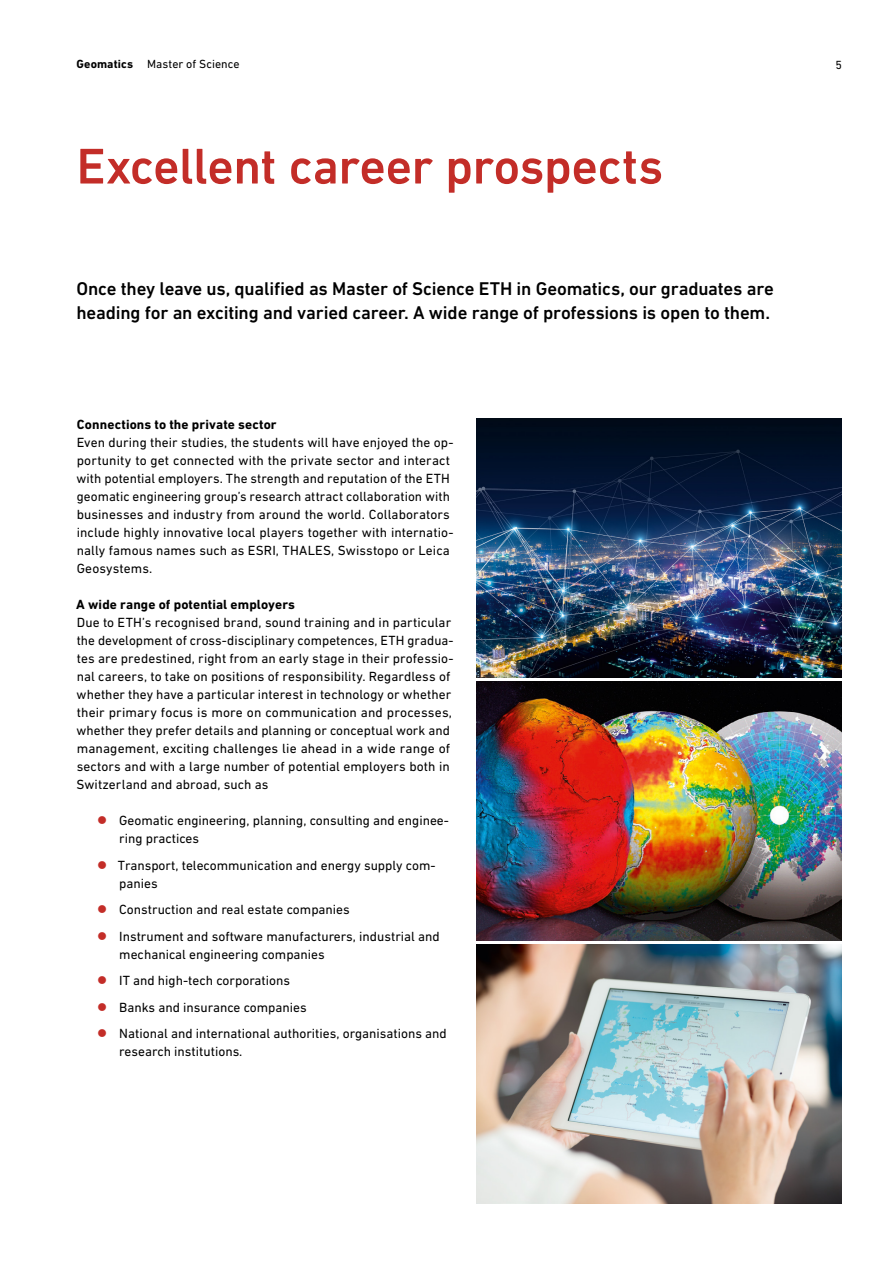
<style>
.page{position:relative;width:893px;height:1263px;background:#fff}
.page>*{position:absolute;margin:0;border:0;box-sizing:border-box;transform-origin:0 0}
.Headline_A4-L__DIN_N{font:500 51px "DIN Next W1 G";letter-spacing:-.01em;color:#c32d28}
.Intro_A4-M__DIN_Next{font:500 18.75px/24px "DIN Next W1 G";letter-spacing:-.01em;color:#000}
.Lauftext_Standard__B{font:13.5px/18px "DIN Next W1 G";letter-spacing:.005em;color:#000}
.Untertitel{font:700 13.5px "DIN Next W1 G";letter-spacing:.01em;color:#000}
.t1{font:12px "DIN Next W1 G";letter-spacing:.005em;color:#000}
.s1{font-weight:700}
</style>
<div class="page">
<img style="left:477px;top:419px;width:365px;height:259px">
<img style="left:477px;top:682px;width:365px;height:259px">
<img style="left:477px;top:944px;width:365px;height:259px">
<p class="t1" style="left:77px;top:57px;width:165px"><span class="s1">Geomatics</span> Master of Science</p>
<p class="t1" style="left:835px;top:58px;width:8px">5</p>
<p class="Headline_A4-L__DIN_N" style="left:77px;top:137px;width:588px">Excellent career prospects</p>
<p class="Intro_A4-M__DIN_Next" style="left:77px;top:276px;width:699px">Once they leave us, qualified as Master of Science ETH in Geomatics, our graduates are heading for an exciting and varied career. A wide range of professions is open to them.</p>
<p class="Untertitel" style="left:77px;top:417px;width:201px">Connections to the private sector</p>
<p class="Lauftext_Standard__B" style="left:77px;top:433px;width:379px">Even during their studies, the students will have enjoyed the op&shy;portunity to get connected with the private sector and interact with potential employers. The strength and reputation of the ETH geomatic engineering group’s research attract collaboration with businesses and industry from around the world. Collaborators include highly innovative local players together with internatio&shy;nally famous names such as ESRI, THALES, Swisstopo or Leica Geosystems.</p>
<p class="Untertitel" style="left:76px;top:597px;width:220px">A wide range of potential employers</p>
<p class="Lauftext_Standard__B" style="left:76px;top:613px;width:379px">Due to ETH’s recognised brand, sound training and in particular the development of cross-disciplinary competences, ETH gradua&shy;tes are predestined, right from an early stage in their professio&shy;nal careers, to take on positions of responsibility. Regardless of whether they have a particular interest in technology or whether their primary focus is more on communication and processes, whether they prefer details and planning or conceptual work and management, exciting challenges lie ahead in a wide range of sectors and with a large number of potential employers both in Switzerland and abroad, such as</p>
<p class="Lauftext_Standard__B" style="left:119px;top:811px;width:331px">Geomatic engineering, planning, consulting and enginee&shy;ring practices</p>
<p class="Lauftext_Standard__B" style="left:118px;top:856px;width:319px">Transport, telecommunication and energy supply com&shy;panies</p>
<p class="Lauftext_Standard__B" style="left:119px;top:900px;width:232px">Construction and real estate companies</p>
<p class="Lauftext_Standard__B" style="left:119px;top:927px;width:322px">Instrument and software manufacturers, industrial and mechanical engineering companies</p>
<p class="Lauftext_Standard__B" style="left:119px;top:972px;width:172px">IT and high-tech corporations</p>
<p class="Lauftext_Standard__B" style="left:119px;top:998px;width:189px">Banks and insurance companies</p>
<p class="Lauftext_Standard__B" style="left:119px;top:1025px;width:329px">National and international authorities, organisations and research institutions.</p>
</div>
